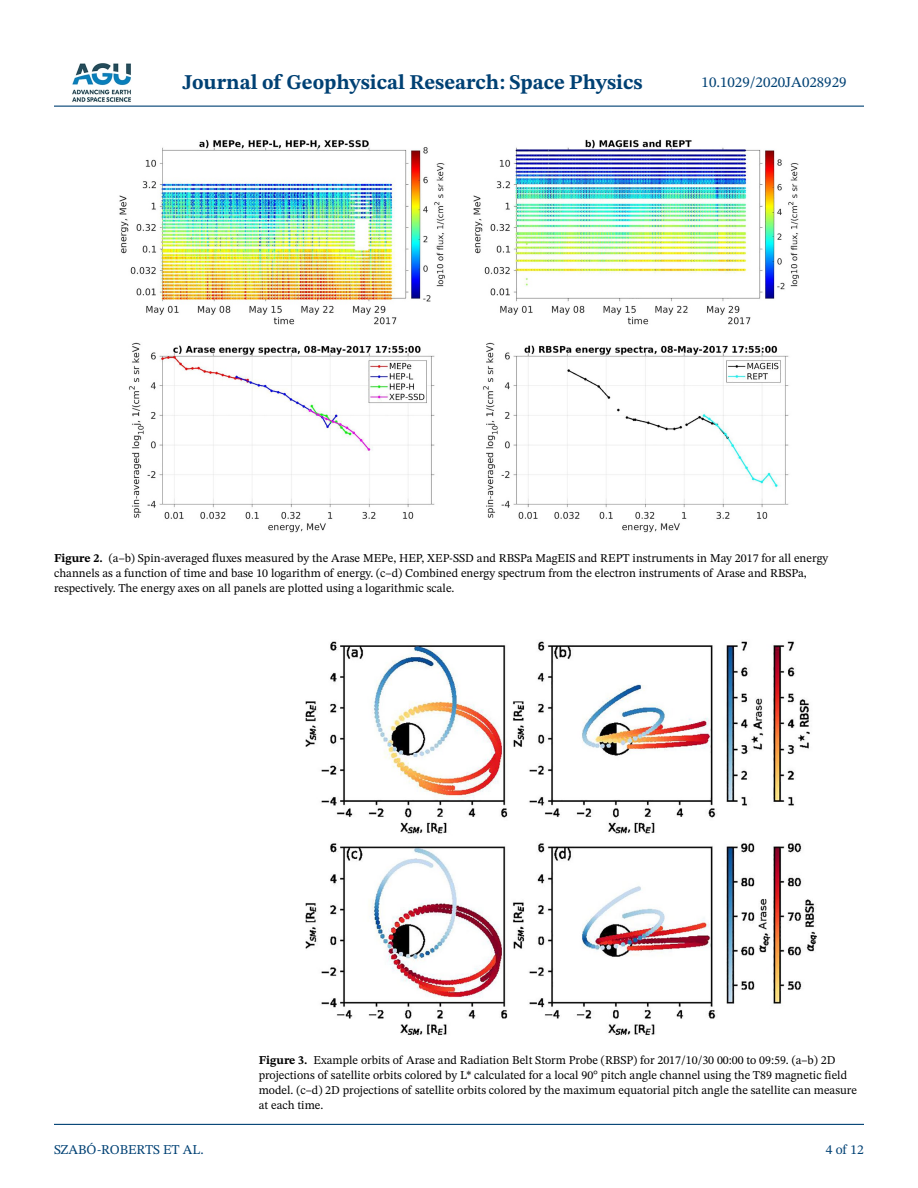
<style>
.page{position:relative;width:918px;height:1188px;background:#fff}
.page>*{position:absolute;margin:0;border:0;box-sizing:border-box;transform-origin:0 0}
.t1{font:700 21px "STIX Two Text";color:#004174}
.t2{font:15px "STIX Two Text";color:#004174}
.t3{font:13.5px "STIX Two Text";color:#004174}
.t4{font:12px/15px "STIX Two Text";color:#000}
.s1{font-weight:700}
</style>
<div class="page">
<hr style="left:54px;top:106px;width:810px;height:1px;background:#004174">
<hr style="left:54px;top:1124px;width:810px;height:1px;background:#004174">
<img style="left:72px;top:63px;width:59px;height:39px">
<img style="left:119px;top:139px;width:680px;height:394px">
<img style="left:305px;top:641px;width:512px;height:394px">
<h1 class="t1" style="left:182px;top:67px;width:462px">Journal of Geophysical Research: Space Physics</h1>
<p class="t2" style="left:702px;top:72px;width:146px">10.1029/2020JA028929</p>
<p class="t4" style="left:54px;top:550px;width:776px"><span class="s1">Figure 2.</span> (a–b) Spin-averaged fluxes measured by the Arase MEPe, HEP, XEP-SSD and RBSPa MagEIS and REPT instruments in May 2017 for all energy channels as a function of time and base 10 logarithm of energy. (c–d) Combined energy spectrum from the electron instruments of Arase and RBSPa, respectively. The energy axes on all panels are plotted using a logarithmic scale.</p>
<p class="t3" style="left:54px;top:1140px;width:151px">SZABÓ-ROBERTS ET AL.</p>
<p class="t4" style="left:259px;top:1053px;width:600px"><span class="s1">Figure 3.</span> Example orbits of Arase and Radiation Belt Storm Probe (RBSP) for 2017/10/30 00:00 to 09:59. (a–b) 2D projections of satellite orbits colored by L* calculated for a local 90° pitch angle channel using the T89 magnetic field model. (c–d) 2D projections of satellite orbits colored by the maximum equatorial pitch angle the satellite can measure at each time.</p>
<p class="t3" style="left:826px;top:1140px;width:40px">4 of 12</p>
</div>
